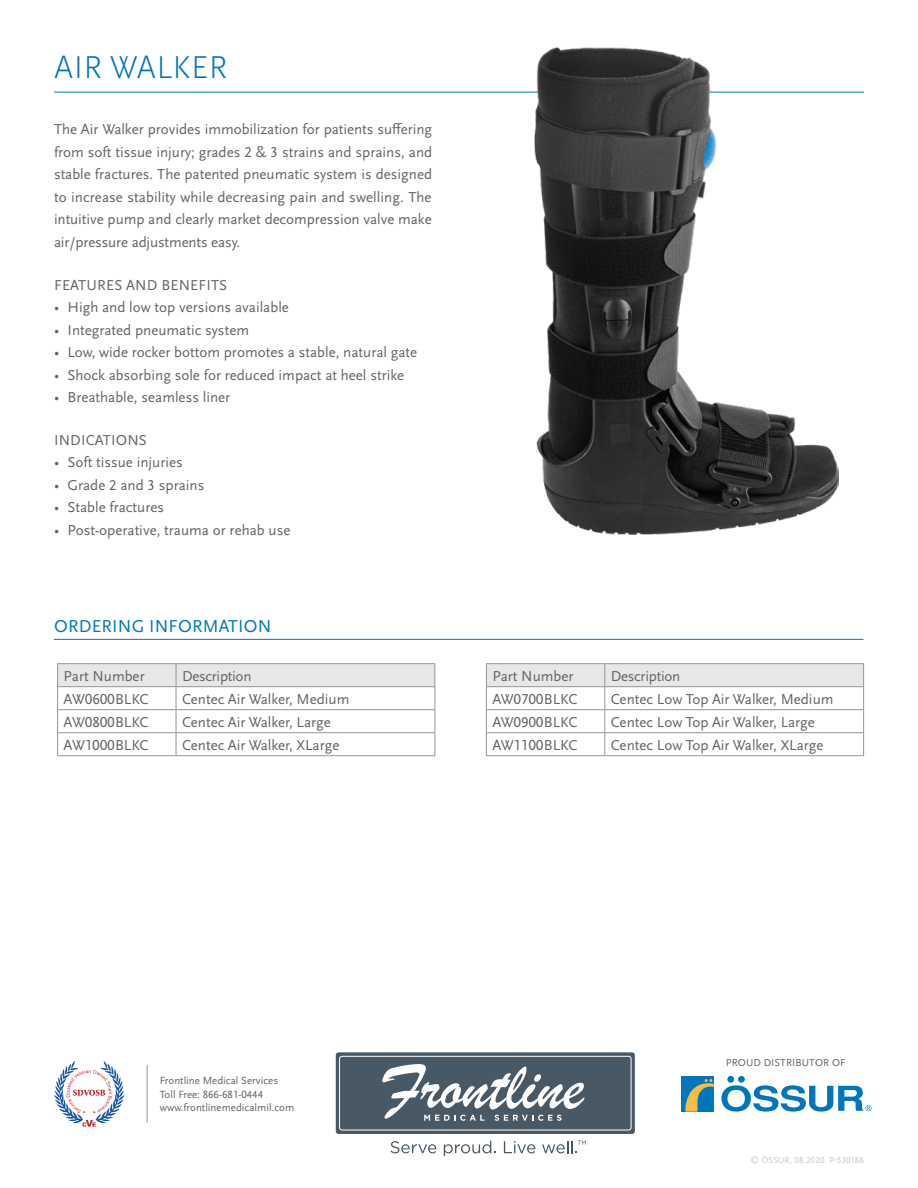
<style>
.page{position:relative;width:918px;height:1188px;background:#fff}
.page>*{position:absolute;margin:0;border:0;box-sizing:border-box;transform-origin:0 0}
.t1{font:300 33px "Scala Sans Pro";letter-spacing:.01em;color:#0076bc}
.t2{font:18px "Scala Sans OT";letter-spacing:.01em;color:#0076bc}
.t3{font:15px/22.5px "Scala Sans OT";color:#636466;text-align:justify}
.t4{font:15px "Scala Sans Pro";color:#636466}
.t5{font:15px "Scala Sans OT";letter-spacing:-.02em;color:#636466}
.t6{font:10.95px "Scala Sans OT";color:#636466}
.t7{font:10.5px "Scala Sans OT";letter-spacing:.01em;color:#636466}
.t8{font:9px "Scala Sans Pro";letter-spacing:.01em;color:#c7c8ca}
</style>
<div class="page">
<hr style="left:54px;top:92px;width:810px;height:1px;background:#0076bc">
<hr style="left:57px;top:663px;width:119px;height:1px;background:#939598">
<hr style="left:176px;top:663px;width:259px;height:1px;background:#939598">
<svg style="left:57px;top:664px;width:378px;height:91px"></svg>
<hr style="left:57px;top:755px;width:119px;height:1px;background:#939598">
<hr style="left:176px;top:755px;width:259px;height:1px;background:#939598">
<hr style="left:486px;top:663px;width:119px;height:1px;background:#939598">
<hr style="left:605px;top:663px;width:259px;height:1px;background:#939598">
<svg style="left:486px;top:664px;width:378px;height:91px"></svg>
<hr style="left:486px;top:755px;width:119px;height:1px;background:#939598">
<hr style="left:605px;top:755px;width:259px;height:1px;background:#939598">
<hr style="left:54px;top:639px;width:809px;height:1px;background:#0076bc">
<svg style="left:54px;top:1061px;width:71px;height:66px"></svg>
<svg style="left:391px;top:1141px;width:45px;height:12px"></svg>
<svg style="left:444px;top:1141px;width:52px;height:15px"></svg>
<svg style="left:504px;top:1141px;width:31px;height:12px"></svg>
<svg style="left:542px;top:1140px;width:44px;height:13px"></svg>
<div style="left:336px;top:1052px;width:299px;height:82px;background:#485865;border-radius:3px"></div>
<div style="left:339px;top:1056px;width:292px;height:74px;border:1px solid #fff;border-radius:3px"></div>
<svg style="left:382px;top:1064px;width:202px;height:57px"></svg>
<hr style="left:147px;top:1065px;width:1px;height:58px;background:#939598">
<div style="left:727px;top:1076px;width:7px;height:7px;background:#0076bc;border-radius:50%"></div>
<div style="left:738px;top:1076px;width:7px;height:7px;background:#0076bc;border-radius:50%"></div>
<svg style="left:681px;top:1076px;width:1px;height:36px"></svg>
<div style="left:682px;top:1076px;width:32px;height:36px;background:#0076bc"></div>
<svg style="left:685px;top:1079px;width:29px;height:33px"></svg>
<svg style="left:721px;top:1085px;width:150px;height:27px"></svg>
<img style="left:534px;top:47px;width:304px;height:488px">
<p class="t1" style="left:54px;top:49px;width:175px">AIR WALKER</p>
<p class="t3" style="left:54px;top:118px;width:380px">The Air Walker provides immobilization for patients suffering from soft tissue injury; grades 2 &amp; 3 strains and sprains, and stable fractures. The patented pneumatic system is designed to increase stability while decreasing pain and swelling. The intuitive pump and clearly market decompression valve make air/pressure adjustments easy.</p>
<p class="t3" style="left:54px;top:274px;width:175px">FEATURES AND BENEFITS</p>
<p class="t3" style="left:54px;top:296px;width:236px">• High and low top versions available</p>
<p class="t3" style="left:54px;top:319px;width:197px">• Integrated pneumatic system</p>
<p class="t3" style="left:54px;top:341px;width:365px">• Low, wide rocker bottom promotes a stable, natural gate</p>
<p class="t3" style="left:54px;top:364px;width:352px">• Shock absorbing sole for reduced impact at heel strike</p>
<p class="t3" style="left:54px;top:386px;width:178px">• Breathable, seamless liner</p>
<p class="t3" style="left:54px;top:429px;width:94px">INDICATIONS</p>
<p class="t3" style="left:54px;top:451px;width:130px">• Soft tissue injuries</p>
<p class="t3" style="left:54px;top:474px;width:152px">• Grade 2 and 3 sprains</p>
<p class="t3" style="left:54px;top:496px;width:112px">• Stable fractures</p>
<p class="t3" style="left:54px;top:519px;width:238px">• Post-operative, trauma or rehab use</p>
<p class="t2" style="left:54px;top:617px;width:219px">ORDERING INFORMATION</p>
<p class="t3" style="left:64px;top:665px;width:83px">Part Number</p>
<p class="t5" style="left:182px;top:668px;width:71px">Description</p>
<p class="t4" style="left:64px;top:690px;width:87px">AW0600BLKC</p>
<p class="t4" style="left:182px;top:690px;width:169px">Centec Air Walker, Medium</p>
<p class="t4" style="left:64px;top:713px;width:87px">AW0800BLKC</p>
<p class="t4" style="left:182px;top:713px;width:150px">Centec Air Walker, Large</p>
<p class="t4" style="left:64px;top:736px;width:87px">AW1000BLKC</p>
<p class="t4" style="left:182px;top:736px;width:159px">Centec Air Walker, XLarge</p>
<p class="t3" style="left:492px;top:665px;width:83px">Part Number</p>
<p class="t5" style="left:611px;top:668px;width:71px">Description</p>
<p class="t4" style="left:492px;top:690px;width:87px">AW0700BLKC</p>
<p class="t4" style="left:611px;top:690px;width:224px">Centec Low Top Air Walker, Medium</p>
<p class="t4" style="left:492px;top:713px;width:87px">AW0900BLKC</p>
<p class="t4" style="left:611px;top:713px;width:206px">Centec Low Top Air Walker, Large</p>
<p class="t4" style="left:492px;top:736px;width:87px">AW1100BLKC</p>
<p class="t4" style="left:611px;top:736px;width:214px">Centec Low Top Air Walker, XLarge</p>
<p class="t6" style="left:160px;top:1075px;width:120px">Frontline Medical Services</p>
<p class="t6" style="left:160px;top:1088px;width:105px">Toll Free: 866-681-0444</p>
<p class="t6" style="left:160px;top:1102px;width:136px">www.frontlinemedicalmil.com</p>
<p class="t7" style="left:726px;top:1056px;width:121px">PROUD DISTRIBUTOR OF</p>
<p class="t8" style="left:750px;top:1154px;width:115px">© ÖSSUR, 08.2020. P-530186</p>
</div>
